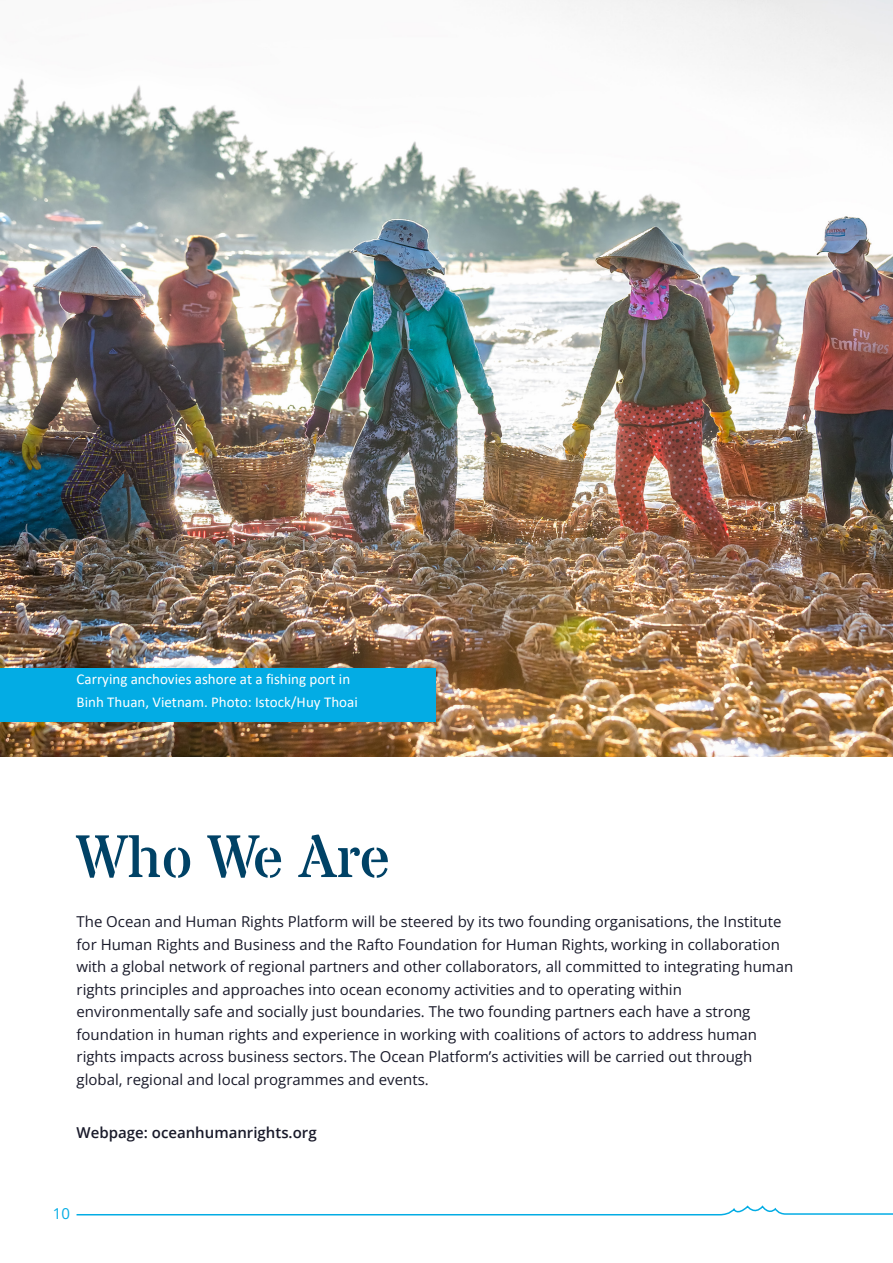
<style>
.page{position:relative;width:893px;height:1263px;background:#fff}
.page>*{position:absolute;margin:0;border:0;box-sizing:border-box;transform-origin:0 0}
.t1{font:60px "Stardos Stencil";color:#004266}
.t2{font:15px/22.5px "Open Sans";color:#191a2a}
.t3{font:15px/22.5px "Calibri";color:#fff}
.t4{font:600 15px "Open Sans";color:#191a2a}
.t5{font:15px "Open Sans";color:#03ace4}
.s1{font-style:inherit}
.s2{font-weight:700}
</style>
<div class="page">
<svg style="left:76px;top:1205px;width:817px;height:11px"></svg>
<img style="left:0;top:0;width:893px;height:757px">
<div style="left:0;top:669px;width:436px;height:53px;background:#03ace4"></div>
<p class="t3" style="left:77px;top:668px;width:283px">Carrying anchovies ashore at a fishing port in<br>Binh Thuan, Vietnam. Photo: Istock/Huy Thoai</p>
<h1 class="t1" style="left:77px;top:819px;width:315px">Who We Are</h1>
<p class="t2" style="left:77px;top:910px;width:718px">The <span class="s1">Ocean and Human Rights</span> Platform will be steered by its <span class="s2">two</span> founding organisations, <span class="s1">the Institute for Human Rights and Business and the Rafto Foundation for Human Rights,</span> working in collaboration with a global network of regional partners and other collaborators, all committed to integrating human rights principles and approaches into ocean economy activities and to operating within environmentally safe and socially just boundaries. The t<span class="s1">wo</span> founding partners each have a strong foundation in human rights and experience in working with coalitions of actors to address human rights impacts across business sectors. The <span class="s1">Ocean</span> Platform’s activities will be carried out through global, regional and local programmes and events.</p>
<p class="t4" style="left:77px;top:1122px;width:242px">Webpage: oceanhumanrights.org</p>
<p class="t5" style="left:53px;top:1203px;width:19px">10</p>
</div>
